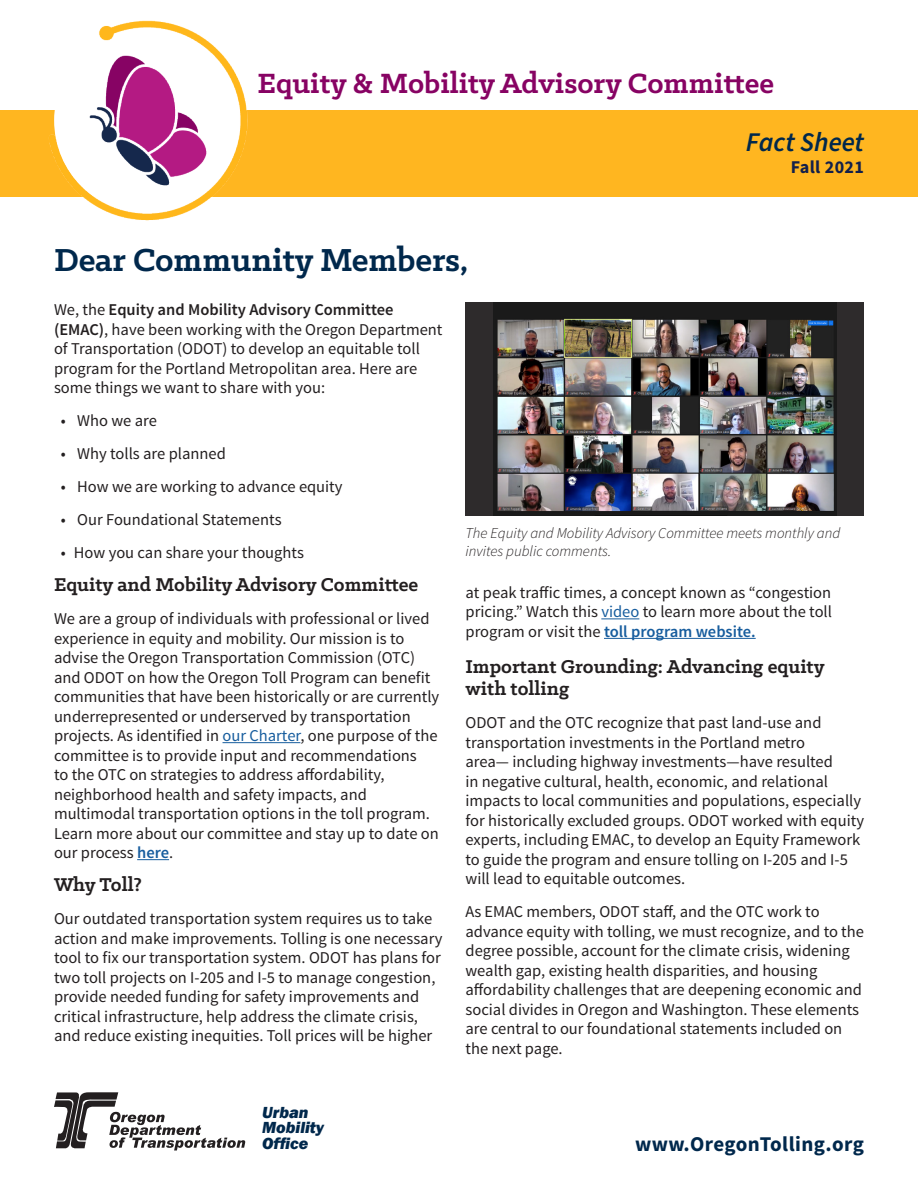
<style>
.page{position:relative;width:918px;height:1188px;background:#fff}
.page>*{position:absolute;margin:0;border:0;box-sizing:border-box;transform-origin:0 0}
.t1{font:700 36px "Klinic Slab";letter-spacing:-.005em;color:#00284c}
.t2{font:700 31.5px "Klinic Slab";color:#870363}
.t3{font:italic 600 27px "Source Sans Pro";color:#00284c}
.t4{font:700 21px/22.5px "Klinic Slab";color:#231f20}
.t5{font:700 21px "Source Sans Pro";letter-spacing:.02em;color:#00284c}
.t6{font:700 18px "Source Sans Pro";letter-spacing:.02em;color:#13204b}
.t7{font:16.5px/19.5px "Source Sans Pro";color:#231f20}
.t8{font:italic 800 16.5px/15.8px "Franklin Gothic";color:#00284c}
.t9{font:italic 300 15px/18px "Source Sans Pro";color:#231f20}
.s1{font-weight:600}
.s2{color:#175d9e}
.s3{font-weight:600;color:#175d9e}
</style>
<div class="page">
<svg style="left:54px;top:1092px;width:191px;height:58px"></svg>
<hr style="left:223px;top:742px;width:77px;height:1px;background:#175d9e">
<hr style="left:137px;top:859px;width:32px;height:1px;background:#175d9e">
<div style="left:466px;top:303px;width:398px;height:213px;background:#2e2b2c"></div>
<img style="left:493px;top:303px;width:343px;height:213px">
<div style="left:0;top:110px;width:918px;height:86px;background:#ffb620"></div>
<img style="left:39px;top:21px;width:219px;height:200px">
<hr style="left:601px;top:618px;width:38px;height:1px;background:#175d9e">
<hr style="left:604px;top:638px;width:152px;height:1px;background:#175d9e">
<h1 class="t2" style="left:258px;top:62px;width:518px">Equity &amp; Mobility Advisory Committee</h1>
<h1 class="t1" style="left:54px;top:236px;width:416px">Dear Community Members,</h1>
<p class="t3" style="left:746px;top:124px;width:120px">Fact Sheet</p>
<p class="t6" style="left:791px;top:156px;width:75px">Fall 2021</p>
<p class="t7" style="left:54px;top:300px;width:390px">We, the <span class="s1">Equity and Mobility Advisory Committee (EMAC)</span>, have been working with the Oregon Department of Transportation (ODOT) to develop an equitable toll program for the Portland Metropolitan area. Here are some things we want to share with you:</p>
<p class="t7" style="left:61px;top:411px;width:98px">• Who we are</p>
<p class="t7" style="left:61px;top:444px;width:167px">• Why tolls are planned</p>
<p class="t7" style="left:61px;top:477px;width:283px">• How we are working to advance equity</p>
<p class="t7" style="left:61px;top:510px;width:222px">• Our Foundational Statements</p>
<p class="t7" style="left:61px;top:543px;width:245px">• How you can share your thoughts</p>
<h2 class="t4" style="left:54px;top:573px;width:366px">Equity and Mobility Advisory Committee</h2>
<p class="t7" style="left:54px;top:609px;width:387px">We are a group of individuals with professional or lived experience in equity and mobility. Our mission is to advise the Oregon Transportation Commission (OTC) and ODOT on how the Oregon Toll Program can benefit communities that have been historically or are currently underrepresented or underserved by transportation projects. As identified in <span class="s2">our Charter</span>, one purpose of the committee is to provide input and recommendations<br>to the OTC on strategies to address affordability, neighborhood health and safety impacts, and multimodal transportation options in the toll program.<br>Learn more about our committee and stay up to date on our process <span class="s3">here</span>.</p>
<h2 class="t4" style="left:54px;top:873px;width:89px">Why Toll?</h2>
<p class="t7" style="left:54px;top:909px;width:390px">Our outdated transportation system requires us to take action and make improvements. Tolling is one necessary tool to fix our transportation system. ODOT has plans for two toll projects on I-205 and I-5 to manage congestion, provide needed funding for safety improvements and critical infrastructure, help address the climate crisis, and reduce existing inequities. Toll prices will be higher</p>
<p class="t8" style="left:262px;top:1104px;width:63px">Urban<br>Mobility<br>Office</p>
<p class="t9" style="left:466px;top:524px;width:376px">The Equity and Mobility Advisory Committee meets monthly and invites public comments.</p>
<p class="t7" style="left:466px;top:583px;width:368px;text-align:justify">at peak traffic times, a concept known as “congestion pricing.” Watch this <span class="s2">video</span> to learn more about the toll program or visit the <span class="s3">toll program website.</span></p>
<h2 class="t4" style="left:466px;top:654px;width:361px">Important Grounding: Advancing equity with tolling</h2>
<p class="t7" style="left:466px;top:713px;width:400px">ODOT and the OTC recognize that past land-use and transportation investments in the Portland metro<br>area— including highway investments—have resulted<br>in negative cultural, health, economic, and relational impacts to local communities and populations, especially for historically excluded groups. ODOT worked with equity experts, including EMAC, to develop an Equity Framework to guide the program and ensure tolling on I-205 and I-5 will lead to equitable outcomes.</p>
<p class="t7" style="left:466px;top:902px;width:400px">As EMAC members, ODOT staff, and the OTC work to advance equity with tolling, we must recognize, and to the degree possible, account for the climate crisis, widening wealth gap, existing health disparities, and housing affordability challenges that are deepening economic and social divides in Oregon and Washington. These elements are central to our foundational statements included on the next page.</p>
<p class="t5" style="left:635px;top:1130px;width:230px">www.OregonTolling.org</p>
</div>
